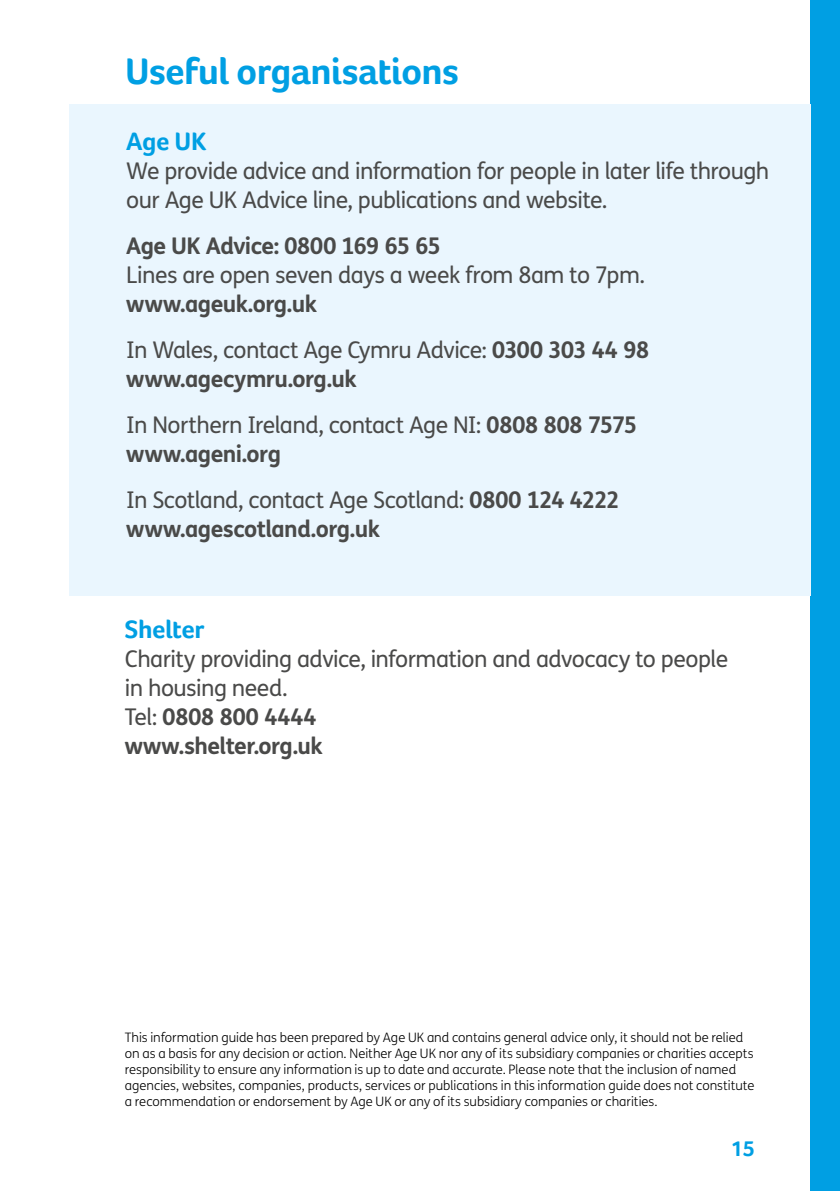
<style>
.page{position:relative;width:840px;height:1191px;background:#fff}
.page>*{position:absolute;margin:0;border:0;box-sizing:border-box;transform-origin:0 0}
.t1{font:700 38px "Foco Age UK";letter-spacing:-.015em;color:#009fe3}
.t2{font:700 26px "Foco Age UK";letter-spacing:-.015em;color:#009fe3}
.t3{font:23px/29px "FS Me";letter-spacing:-.025em;color:#4a4a49}
.t4{font:700 23px "FS Me";letter-spacing:-.025em;color:#4a4a49}
.t5{font:700 22px "Foco Age UK";color:#009fe3}
.t6{font:300 13px/16px "FS Me";color:#000}
.s1{font-weight:700}
</style>
<div class="page">
<div style="left:810px;top:0;width:29px;height:1191px;background:#009fe3"></div>
<div style="left:69px;top:103px;width:741px;height:492px;background:#eaf6fe"></div>
<h1 class="t1" style="left:125px;top:48px;width:335px">Useful organisations</h1>
<h2 class="t2" style="left:126px;top:126px;width:81px">Age UK</h2>
<h3 class="t3" style="left:126px;top:157px;width:644px">We provide advice and information for people in later life through our Age UK Advice line, publications and website.</h3>
<h3 class="t4" style="left:126px;top:232px;width:316px">Age UK Advice: 0800 169 65 65</h3>
<h3 class="t3" style="left:126px;top:261px;width:520px">Lines are open seven days a week from 8am to 7pm.</h3>
<h3 class="t3" style="left:126px;top:282px;width:524px;line-height:46px"><span class="s1">www.ageuk.org.uk<br></span>In Wales, contact Age Cymru Advice: <span class="s1">0300 303 44 98</span></h3>
<h3 class="t3" style="left:126px;top:357px;width:512px;line-height:46px"><span class="s1">www.agecymru.org.uk<br></span>In Northern Ireland, contact Age NI: <span class="s1">0808 808 7575</span></h3>
<h3 class="t3" style="left:126px;top:432px;width:495px;line-height:46px"><span class="s1">www.ageni.org<br></span>In Scotland, contact Age Scotland: <span class="s1">0800 124 4222</span></h3>
<h3 class="t4" style="left:126px;top:515px;width:255px">www.agescotland.org.uk</h3>
<h2 class="t2" style="left:125px;top:614px;width:81px">Shelter</h2>
<h3 class="t3" style="left:125px;top:645px;width:604px">Charity providing advice, information and advocacy to people in housing need.<br>Tel: <span class="s1">0808 800 4444<br>www.shelter.org.uk</span></h3>
<p class="t6" style="left:125px;top:1029px;width:631px">This information guide has been prepared by Age UK and contains general advice only, it should not be relied on as a basis for any decision or action. Neither Age UK nor any of its subsidiary companies or charities accepts responsibility to ensure any information is up to date and accurate. Please note that the inclusion of named agencies, websites, companies, products, services or publications in this information guide does not constitute a recommendation or endorsement by Age UK or any of its subsidiary companies or charities.</p>
<h3 class="t5" style="left:730px;top:1135px;width:26px">15</h3>
</div>
